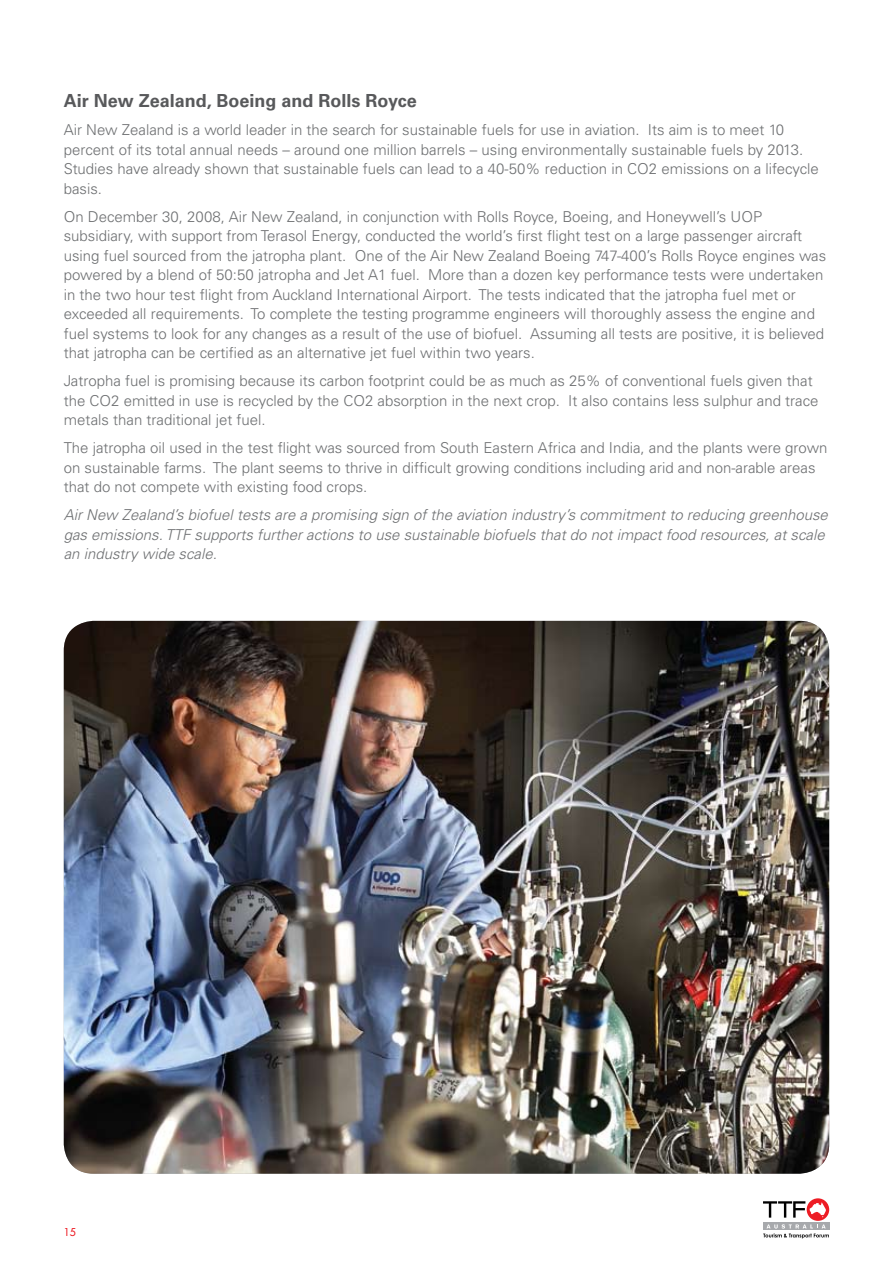
<style>
.page{position:relative;width:893px;height:1263px;background:#fff}
.page>*{position:absolute;margin:0;border:0;box-sizing:border-box;transform-origin:0 0}
.t1{font:700 18px "Univers";color:#58595b}
.t2{font:300 15px/19.5px "Univers";color:#6d6f71}
.t3{font:italic 300 15px/19.5px "Univers";color:#6d6f71}
.t4{font:10.5px "Futura";color:#ed1c24}
</style>
<div class="page">
<img style="left:64px;top:621px;width:765px;height:553px">
<div style="left:763px;top:1222px;width:66px;height:8px;background:#a7a9ac"></div>
<svg style="left:807px;top:1198px;width:22px;height:23px"></svg>
<svg style="left:763px;top:1201px;width:63px;height:16px"></svg>
<svg style="left:763px;top:1224px;width:66px;height:14px"></svg>
<p class="t1" style="left:64px;top:90px;width:354px">Air New Zealand, Boeing and Rolls Royce</p>
<p class="t2" style="left:64px;top:120px;width:757px">Air New Zealand is a world leader in the search for sustainable fuels for use in aviation. Its aim is to meet 10 percent of its total annual needs – around one million barrels – using environmentally sustainable fuels by 2013.<br>Studies have already shown that sustainable fuels can lead to a 40-50% reduction in CO2 emissions on a lifecycle basis.</p>
<p class="t2" style="left:64px;top:207px;width:764px">On December 30, 2008, Air New Zealand, in conjunction with Rolls Royce, Boeing, and Honeywell’s UOP subsidiary, with support from Terasol Energy, conducted the world’s first flight test on a large passenger aircraft using fuel sourced from the jatropha plant. One of the Air New Zealand Boeing 747-400’s Rolls Royce engines was powered by a blend of 50:50 jatropha and Jet A1 fuel. More than a dozen key performance tests were undertaken in the two hour test flight from Auckland International Airport. The tests indicated that the jatropha fuel met or exceeded all requirements. To complete the testing programme engineers will thoroughly assess the engine and fuel systems to look for any changes as a result of the use of biofuel. Assuming all tests are positive, it is believed that jatropha can be certified as an alternative jet fuel within two years.</p>
<p class="t2" style="left:64px;top:371px;width:756px">Jatropha fuel is promising because its carbon footprint could be as much as 25% of conventional fuels given that the CO2 emitted in use is recycled by the CO2 absorption in the next crop. It also contains less sulphur and trace metals than traditional jet fuel.</p>
<p class="t2" style="left:64px;top:438px;width:765px">The jatropha oil used in the test flight was sourced from South Eastern Africa and India, and the plants were grown on sustainable farms. The plant seems to thrive in difficult growing conditions including arid and non-arable areas that do not compete with existing food crops.</p>
<p class="t3" style="left:64px;top:505px;width:766px">Air New Zealand’s biofuel tests are a promising sign of the aviation industry’s commitment to reducing greenhouse gas emissions. TTF supports further actions to use sustainable biofuels that do not impact food resources, at scale an industry wide scale.</p>
<p class="t4" style="left:64px;top:1226px;width:14px">15</p>
</div>
